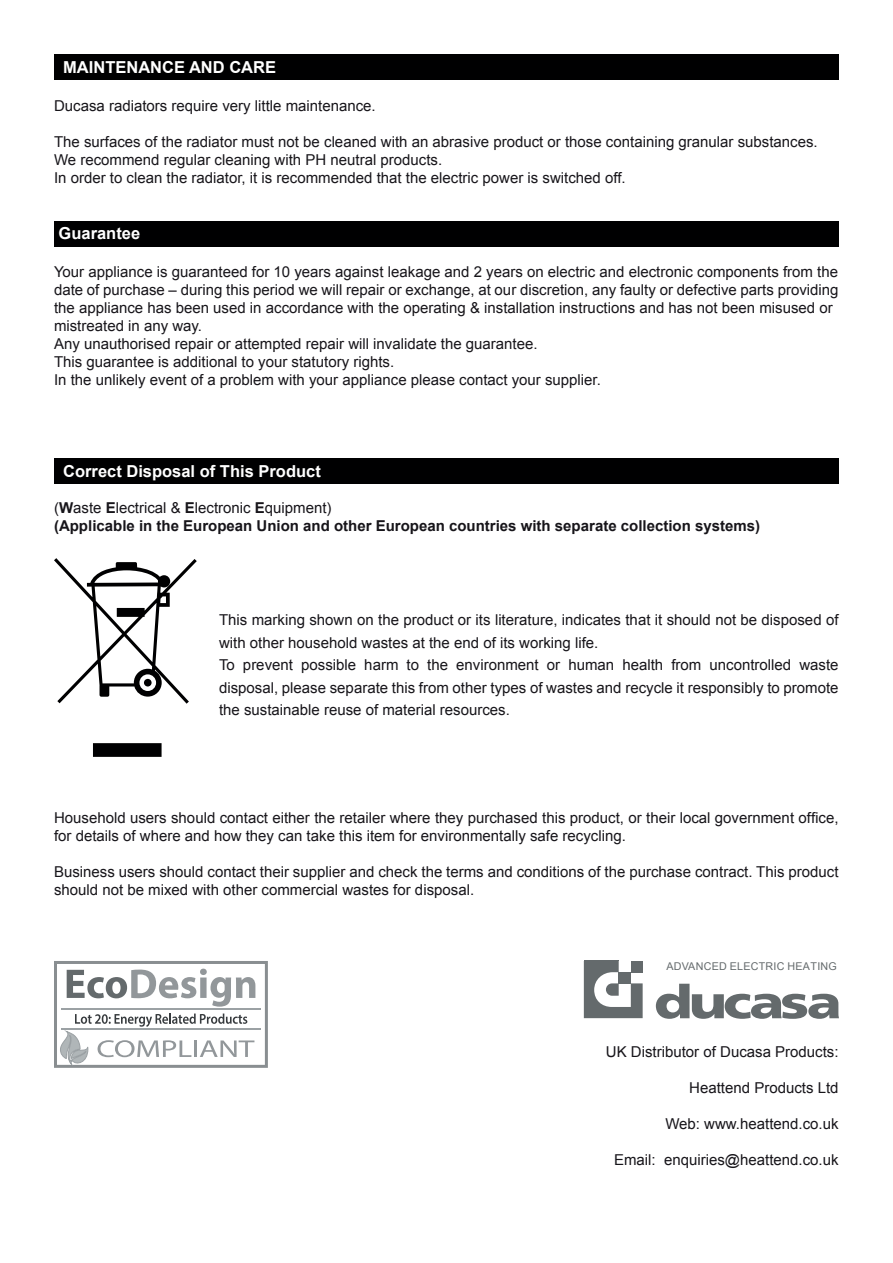
<style>
.page{position:relative;width:893px;height:1263px;background:#fff}
.page>*{position:absolute;margin:0;border:0;box-sizing:border-box;transform-origin:0 0}
.t1{font:700 16.5px "Arial";color:#fff}
.t2{font:15px/22.5px "Arial";color:#17151a}
.t3{font:700 15px "Arial";color:#17151a}
.t4{font:10.65px "Arial";letter-spacing:.025em;color:#646a6c}
.s1{font-weight:700}
</style>
<div class="page">
<svg style="left:656px;top:984px;width:183px;height:35px"></svg>
<svg style="left:584px;top:961px;width:59px;height:57px"></svg>
<div style="left:619px;top:972px;width:12px;height:11px;background:#646a6c"></div>
<svg style="left:54px;top:558px;width:143px;height:199px"></svg>
<div style="left:54px;top:54px;width:785px;height:26px;background:#000001"></div>
<div style="left:54px;top:458px;width:785px;height:26px;background:#000001"></div>
<div style="left:54px;top:221px;width:785px;height:26px;background:#000001"></div>
<div style="left:54px;top:961px;width:214px;height:107px;border:3px solid #898e91"></div>
<svg style="left:67px;top:969px;width:188px;height:38px"></svg>
<svg style="left:59px;top:1013px;width:195px;height:55px"></svg>
<hr style="left:61px;top:1009px;width:200px;height:1px;background:#9ba1a4">
<hr style="left:61px;top:1028px;width:200px;height:1px;background:#9ba1a4">
<p class="t1" style="left:63px;top:56px;width:214px">MAINTENANCE AND CARE</p>
<p class="t2" style="left:54px;top:95px;width:323px">Ducasa radiators require very little maintenance.</p>
<p class="t2" style="left:54px;top:131px;width:765px">The surfaces of the radiator must not be cleaned with an abrasive product or those containing granular substances.</p>
<p class="t2" style="left:54px;top:149px;width:390px">We recommend regular cleaning with PH neutral products.</p>
<p class="t2" style="left:54px;top:167px;width:573px">In order to clean the radiator, it is recommended that the electric power is switched off.</p>
<p class="t1" style="left:59px;top:222px;width:83px">Guarantee</p>
<p class="t2" style="left:54px;top:260px;width:786px">Your appliance is guaranteed for 10 years against leakage and 2 years on electric and electronic components from the</p>
<p class="t2" style="left:54px;top:278px;width:786px">date of purchase – during this period we will repair or exchange, at our discretion, any faulty or defective parts providing</p>
<p class="t2" style="left:54px;top:296px;width:780px">the appliance has been used in accordance with the operating &amp; installation instructions and has not been misused or</p>
<p class="t2" style="left:54px;top:314px;width:150px">mistreated in any way.</p>
<p class="t2" style="left:54px;top:332px;width:485px">Any unauthorised repair or attempted repair will invalidate the guarantee.</p>
<p class="t2" style="left:54px;top:350px;width:342px">This guarantee is additional to your statutory rights.</p>
<p class="t2" style="left:54px;top:368px;width:548px">In the unlikely event of a problem with your appliance please contact your supplier.</p>
<p class="t1" style="left:63px;top:460px;width:259px">Correct Disposal of This Product</p>
<p class="t2" style="left:54px;top:496px;width:279px">(<span class="s1">W</span>aste <span class="s1">E</span>lectrical &amp; <span class="s1">E</span>lectronic <span class="s1">E</span>quipment)</p>
<p class="t3" style="left:54px;top:515px;width:708px">(Applicable in the European Union and other European countries with separate collection systems)</p>
<p class="t2" style="left:219px;top:609px;width:621px">This marking shown on the product or its literature, indicates that it should not be disposed of with other household wastes at the end of its working life.</p>
<p class="t2" style="left:219px;top:654px;width:621px;text-align:justify">To prevent possible harm to the environment or human health from uncontrolled waste disposal, please separate this from other types of wastes and recycle it responsibly to promote the sustainable reuse of material resources.</p>
<p class="t2" style="left:54px;top:809px;width:786px;line-height:18px">Household users should contact either the retailer where they purchased this product, or their local government office, for details of where and how they can take this item for environmentally safe recycling.</p>
<p class="t2" style="left:54px;top:863px;width:786px;line-height:18px">Business users should contact their supplier and check the terms and conditions of the purchase contract. This product should not be mixed with other commercial wastes for disposal.</p>
<p class="t4" style="left:666px;top:959px;width:172px">ADVANCED ELECTRIC HEATING</p>
<p class="t2" style="left:606px;top:1041px;width:234px">UK Distributor of Ducasa Products:</p>
<p class="t2" style="left:689px;top:1077px;width:151px">Heattend Products Ltd</p>
<p class="t2" style="left:665px;top:1113px;width:175px">Web: www.heattend.co.uk</p>
<p class="t2" style="left:614px;top:1149px;width:226px">Email: enquiries@heattend.co.uk</p>
</div>
